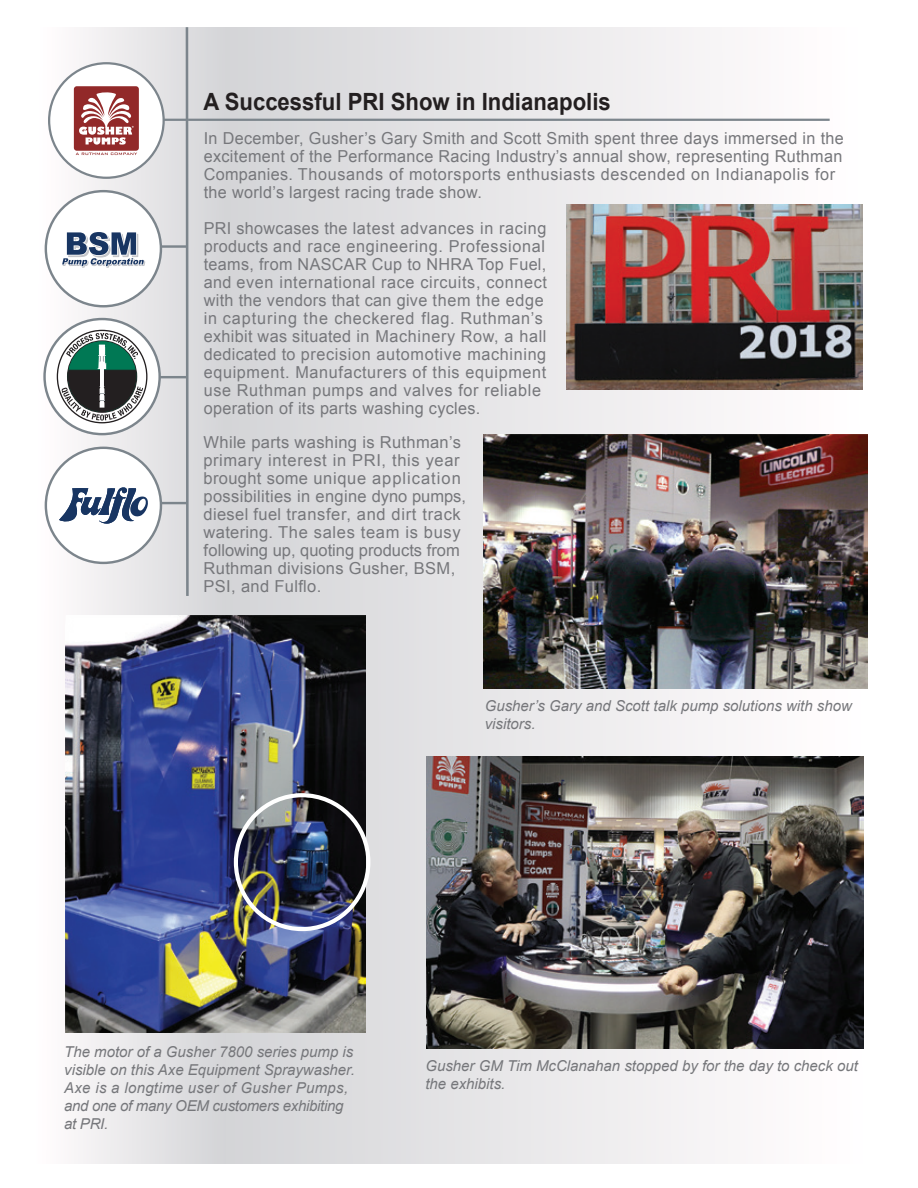
<style>
.page{position:relative;width:918px;height:1188px;background:#fff}
.page>*{position:absolute;margin:0;border:0;box-sizing:border-box;transform-origin:0 0}
.t1{font:700 23.7px "Arial";color:#231f20;scale:.93 1}
.t2{font:16.5px/18px "Arial";letter-spacing:.02em;color:#76777b}
.t3{font:16.5px/18px "Arial";letter-spacing:.04em;color:#76777b}
.t4{font:italic 15px/18px "Arial";color:#76777b}
</style>
<div class="page">
<div style="left:214px;top:27px;width:654px;height:1136px;background:linear-gradient(to right,#d3d4d6,#fff)"></div>
<div style="left:36px;top:27px;width:189px;height:1136px;background:linear-gradient(to right,#fefcfc,#d4d4d7)"></div>
<svg style="left:186px;top:27px;width:3px;height:569px"></svg>
<img style="left:65px;top:615px;width:301px;height:417px">
<img style="left:232px;top:791px;width:141px;height:142px">
<hr style="left:188px;top:119px;width:642px;height:2px;background:#7c858c">
<img style="left:426px;top:757px;width:437px;height:291px">
<img style="left:567px;top:204px;width:296px;height:186px">
<img style="left:484px;top:435px;width:383px;height:253px">
<hr style="left:160px;top:376px;width:27px;height:2px;background:#7c858c">
<svg style="left:45px;top:319px;width:115px;height:115px"></svg>
<div style="left:43px;top:318px;width:118px;height:117px;border:2px solid #7c858c;border-radius:50%"></div>
<svg style="left:57px;top:330px;width:90px;height:93px"></svg>
<svg style="left:62px;top:333px;width:81px;height:88px"></svg>
<div style="left:46px;top:191px;width:115px;height:116px;background:#fff;border-radius:50%"></div>
<div style="left:45px;top:190px;width:117px;height:117px;border:2px solid #7c858c;border-radius:50%"></div>
<hr style="left:161px;top:245px;width:27px;height:3px;background:#7c858c">
<div style="left:46px;top:448px;width:115px;height:115px;background:#fff;border-radius:50%"></div>
<div style="left:45px;top:447px;width:117px;height:117px;border:2px solid #7c858c;border-radius:50%"></div>
<hr style="left:161px;top:502px;width:27px;height:2px;background:#7c858c">
<svg style="left:62px;top:232px;width:83px;height:36px"></svg>
<svg style="left:55px;top:469px;width:97px;height:55px"></svg>
<hr style="left:163px;top:119px;width:25px;height:2px;background:#7c858c">
<div style="left:49px;top:63px;width:115px;height:115px;background:#fff;border-radius:50%"></div>
<div style="left:48px;top:62px;width:117px;height:117px;border:2px solid #7c858c;border-radius:50%"></div>
<div style="left:74px;top:86px;width:65px;height:65px;background:#922929;border-radius:3px"></div>
<svg style="left:79px;top:92px;width:55px;height:53px"></svg>
<svg style="left:76px;top:153px;width:61px;height:2px"></svg>
<h1 class="t1" style="left:203px;top:86px;width:440px">A Successful PRI Show in Indianapolis</h1>
<p class="t2" style="left:204px;top:129px;width:642px">In December, Gusher’s Gary Smith and Scott Smith spent three days immersed in the excitement of the Performance Racing Industry’s annual show, representing Ruthman Companies. Thousands of motorsports enthusiasts descended on Indianapolis for the world’s largest racing trade show.</p>
<p class="t3" style="left:204px;top:219px;width:345px">PRI showcases the latest advances in racing products and race engineering. Professional teams, from NASCAR Cup to NHRA Top Fuel, and even international race circuits, connect with the vendors that can give them the edge in capturing the checkered flag. Ruthman’s exhibit was situated in Machinery Row, a hall dedicated to precision automotive machining equipment. Manufacturers of this equipment use Ruthman pumps and valves for reliable operation of its parts washing cycles.</p>
<p class="t2" style="left:204px;top:433px;width:264px">While parts washing is Ruthman’s primary interest in PRI, this year brought some unique application possibilities in engine dyno pumps, diesel fuel transfer, and dirt track watering. The sales team is busy following up, quoting products from<br>Ruthman divisions Gusher, BSM,<br>PSI, and Fulflo.</p>
<p class="t4" style="left:485px;top:697px;width:369px">Gusher’s Gary and Scott talk pump solutions with show visitors.</p>
<p class="t4" style="left:64px;top:1043px;width:292px">The motor of a Gusher 7800 series pump is visible on this Axe Equipment Spraywasher.<br>Axe is a longtime user of Gusher Pumps, and one of many OEM customers exhibiting at PRI.</p>
<p class="t4" style="left:425px;top:1057px;width:434px">Gusher GM Tim McClanahan stopped by for the day to check out the exhibits.</p>
</div>
